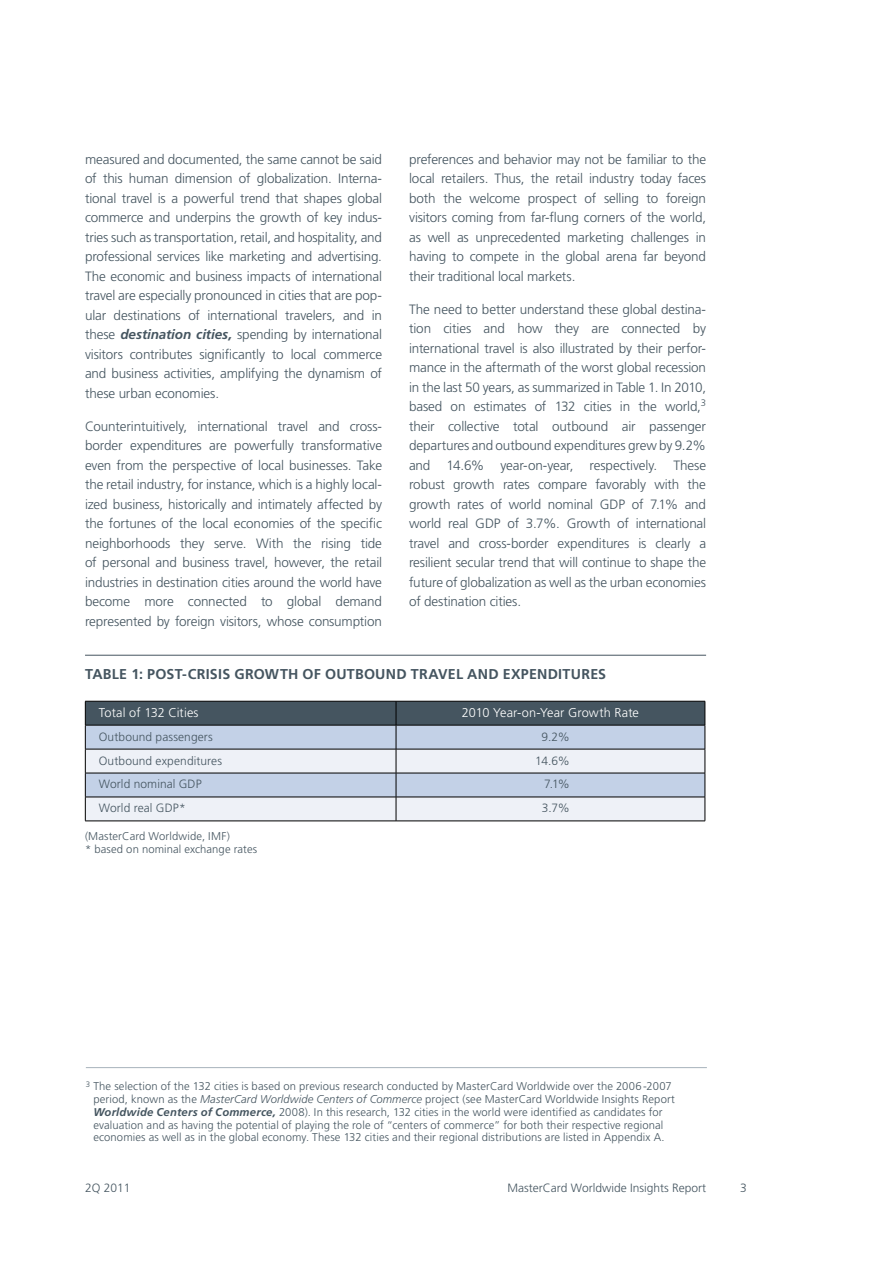
<style>
.page{position:relative;width:893px;height:1263px;background:#fff}
.page>*{position:absolute;margin:0;border:0;box-sizing:border-box;transform-origin:0 0}
.t1{font:700 14.25px "Frutiger";letter-spacing:.02em;color:#455560}
.t2{font:300 13.5px/19.5px "Frutiger";letter-spacing:-.01em;color:#455560;text-align:justify}
.t3{font:300 12.75px "Frutiger";letter-spacing:.01em;color:#fff}
.t4{font:300 12px "Frutiger";letter-spacing:.005em;color:#455560}
.t5{font:300 11.25px/12.8px "Frutiger";letter-spacing:.01em;color:#455560}
.s1{font-weight:700;font-style:italic}
.s2{font-style:italic}
</style>
<div class="page">
<hr style="left:86px;top:1067px;width:621px;height:1px;background:#a7b3bc">
<svg style="left:85px;top:701px;width:621px;height:120px;background:#b0bac6"></svg>
<hr style="left:85px;top:821px;width:311px;height:1px;background:#000">
<hr style="left:396px;top:821px;width:309px;height:1px;background:#000">
<hr style="left:85px;top:655px;width:621px;height:1px;background:#455560">
<p class="t2" style="left:85px;top:149px;width:299px">measured and documented, the same cannot be said of this human dimension of globalization. Interna&shy;tional travel is a powerful trend that shapes global commerce and underpins the growth of key indus&shy;tries such as transportation, retail, and hospitality, and professional services like marketing and advertising.<br>The economic and business impacts of international travel are especially pronounced in cities that are pop&shy;ular destinations of international travelers, and in these <span class="s1">destination cities,</span> spending by international visitors contributes significantly to local commerce and business activities, amplifying the dynamism of these urban economies.</p>
<p class="t2" style="left:85px;top:416px;width:299px">Counterintuitively, international travel and cross&shy;border expenditures are powerfully transformative even from the perspective of local businesses. Take the retail industry, for instance, which is a highly local&shy;ized business, historically and intimately affected by the fortunes of the local economies of the specific neighborhoods they serve. With the rising tide of personal and business travel, however, the retail industries in destination cities around the world have become more connected to global demand represented by foreign visitors, whose consumption</p>
<p class="t2" style="left:409px;top:149px;width:299px">preferences and behavior may not be familiar to the local retailers. Thus, the retail industry today faces both the welcome prospect of selling to foreign visitors coming from far-flung corners of the world, as well as unprecedented marketing challenges in having to compete in the global arena far beyond their traditional local markets.</p>
<p class="t2" style="left:409px;top:299px;width:299px">The need to better understand these global destina&shy;tion cities and how they are connected by international travel is also illustrated by their perfor&shy;mance in the aftermath of the worst global recession in the last 50 years, as summarized in Table 1. In 2010, based on estimates of 132 cities in the world,<sup>3 </sup>their collective total outbound air passenger departures and outbound expenditures grew by 9.2% and 14.6% year-on-year, respectively. These robust growth rates compare favorably with the growth rates of world nominal GDP of 7.1% and world real GDP of 3.7%. Growth of international travel and cross-border expenditures is clearly a resilient secular trend that will continue to shape the future of globalization as well as the urban economies of destination cities.</p>
<p class="t1" style="left:85px;top:666px;width:523px">TABLE 1: POST-CRISIS GROWTH OF OUTBOUND TRAVEL AND EXPENDITURES</p>
<p class="t3" style="left:99px;top:706px;width:101px">Total of 132 Cities</p>
<p class="t3" style="left:462px;top:706px;width:179px">2010 Year-on-Year Growth Rate</p>
<p class="t4" style="left:99px;top:730px;width:116px">Outbound passengers</p>
<p class="t4" style="left:541px;top:730px;width:30px">9.2%</p>
<p class="t4" style="left:99px;top:753px;width:125px">Outbound expenditures</p>
<p class="t4" style="left:535px;top:753px;width:36px">14.6%</p>
<p class="t4" style="left:99px;top:777px;width:104px">World nominal GDP</p>
<p class="t4" style="left:544px;top:777px;width:27px">7.1%</p>
<p class="t4" style="left:99px;top:801px;width:88px">World real GDP*</p>
<p class="t4" style="left:542px;top:801px;width:30px">3.7%</p>
<p class="t5" style="left:85px;top:830px;width:174px">(MasterCard Worldwide, IMF)<br>* based on nominal exchange rates</p>
<p class="t5" style="left:93px;top:1080px;width:583px;text-indent:-8px"><sup>3</sup> The selection of the 132 cities is based on previous research conducted by MasterCard Worldwide over the 2006-2007 period, known as the <span class="s2">MasterCard Worldwide Centers of Commerce</span> project (see MasterCard Worldwide Insights Report <span class="s1">Worldwide Centers of Commerce,</span> 2008). In this research, 132 cities in the world were identified as candidates for evaluation and as having the potential of playing the role of “centers of commerce” for both their respective regional economies as well as in the global economy. These 132 cities and their regional distributions are listed in Appendix A.</p>
<p class="t4" style="left:85px;top:1181px;width:47px">2Q 2011</p>
<p class="t4" style="left:507px;top:1181px;width:200px">MasterCard Worldwide Insights Report</p>
<p class="t4" style="left:740px;top:1181px;width:8px">3</p>
</div>
